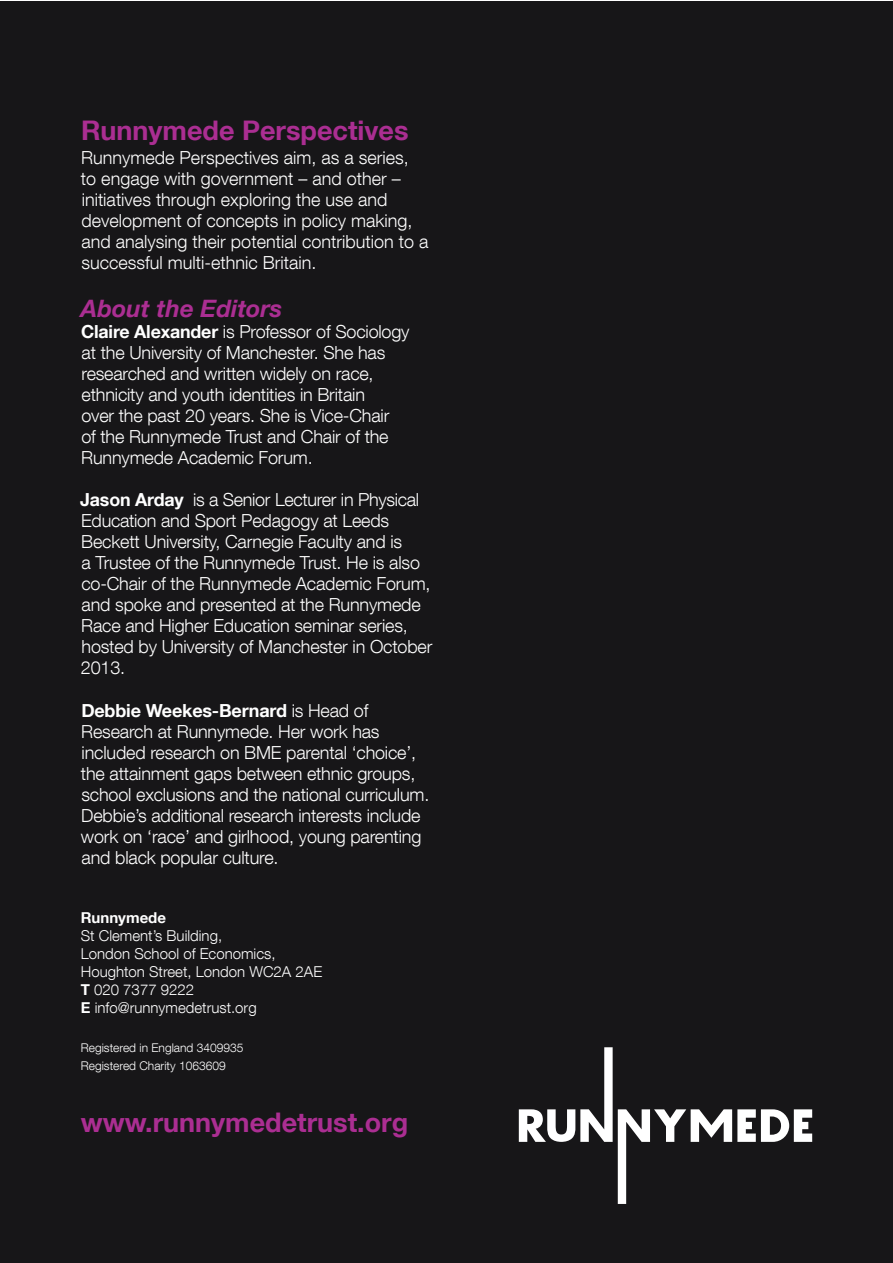
<style>
.page{position:relative;width:893px;height:1263px;background:#fff}
.page>*{position:absolute;margin:0;border:0;box-sizing:border-box;transform-origin:0 0}
.t1{font:700 27px "Helvetica Neue LT Com";color:#ab2e92}
.t2{font:italic 700 24px "Helvetica Neue LT Com";color:#ab2e92}
.t3{font:300 18px/21px "Helvetica Neue LT Com";letter-spacing:-.01em;color:#fff}
.t4{font:300 15px/18px "Helvetica Neue LT Com";color:#fff}
.t5{font:700 15px "Helvetica Neue LT Com";color:#fff}
.t6{font:300 12px/18px "Helvetica Neue LT Com";color:#fff}
.s1{font-weight:700}
</style>
<div class="page">
<div style="left:0;top:1px;width:892px;height:1262px;background:#171618"></div>
<svg style="left:519px;top:1047px;width:293px;height:156px"></svg>
<h1 class="t1" style="left:81px;top:121px;width:329px">Runnymede Perspectives</h1>
<p class="t3" style="left:81px;top:149px;width:349px">Runnymede Perspectives aim, as a series,<br>to engage with government – and other – initiatives through exploring the use and development of concepts in policy making, and analysing their potential contribution to a successful multi-ethnic Britain.</p>
<h2 class="t2" style="left:81px;top:300px;width:203px">About the Editors</h2>
<p class="t3" style="left:81px;top:323px;width:330px"><span class="s1">Claire Alexander</span> is Professor of Sociology at the University of Manchester. She has researched and written widely on race, ethnicity and youth identities in Britain<br>over the past 20 years. She is Vice-Chair<br>of the Runnymede Trust and Chair of the Runnymede Academic Forum.</p>
<p class="t3" style="left:80px;top:492px;width:354px"><span class="s1">Jason Arday</span> is a Senior Lecturer in Physical Education and Sport Pedagogy at Leeds Beckett University, Carnegie Faculty and is<br>a Trustee of the Runnymede Trust. He is also co-Chair of the Runnymede Academic Forum, and spoke and presented at the Runnymede Race and Higher Education seminar series, hosted by University of Manchester in October 2013.</p>
<p class="t3" style="left:81px;top:702px;width:350px"><span class="s1">Debbie Weekes-Bernard</span> is Head of Research at Runnymede. Her work has included research on BME parental ‘choice’, the attainment gaps between ethnic groups, school exclusions and the national curriculum.<br>Debbie’s additional research interests include work on ‘race’ and girlhood, young parenting and black popular culture.</p>
<p class="t5" style="left:81px;top:912px;width:87px">Runnymede</p>
<p class="t4" style="left:81px;top:928px;width:243px">St Clement’s Building,<br>London School of Economics,<br>Houghton Street, London WC2A 2AE<br><span class="s1">T</span> 020 7377 9222<br><span class="s1">E</span> info@runnymedetrust.org</p>
<p class="t6" style="left:81px;top:1040px;width:164px">Registered in England 3409935<br>Registered Charity 1063609</p>
<h1 class="t1" style="left:81px;top:1113px;width:329px">www.runnymedetrust.org</h1>
</div>
